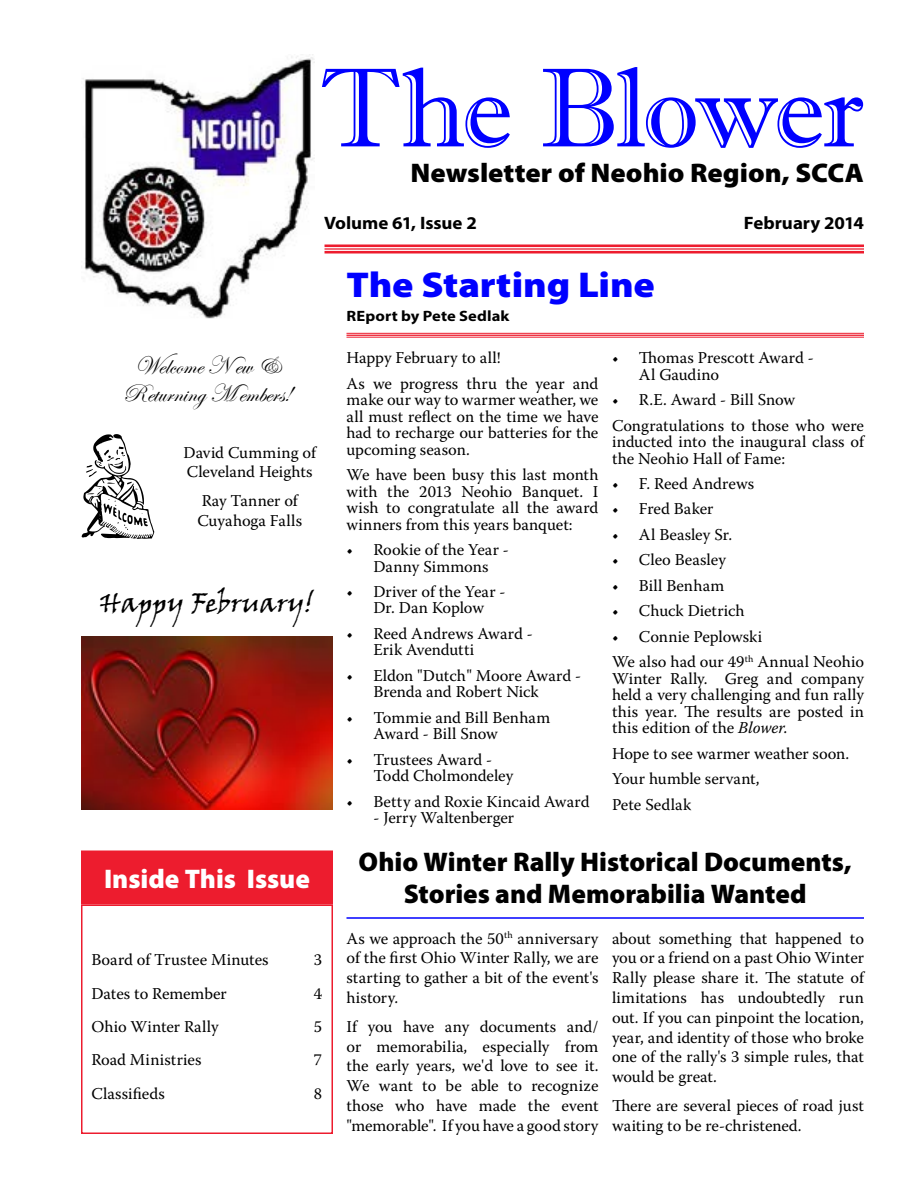
<style>
.page{position:relative;width:918px;height:1188px;background:#fff}
.page>*{position:absolute;margin:0;border:0;box-sizing:border-box;transform-origin:0 0}
.t1{font:112.5px "Imprint MT Shadow";letter-spacing:-.03em;color:#00f}
.t2{font:900 36px "Myriad Pro";letter-spacing:-.005em;color:#00f;scale:1.1 1}
.t3{font:900 27px/32.4px "Myriad Pro";color:#000;text-align:center}
.t4{font:900 27px "Myriad Pro";color:#000;scale:1.05 1}
.t5{font:900 27px "Myriad Pro";color:#fff}
.t6{font:27px "Viner Hand ITC";letter-spacing:-.005em;color:#000}
.t7{font:25.5px/28.5px "Edwardian Script ITC";color:#000;text-align:center}
.t8{font:700 18px "Myriad Pro";letter-spacing:-.005em;color:#000;scale:1.05 1}
.t9{font:16.5px/19.8px "Warnock Pro";color:#000}
.t10{font:700 15px "Myriad Pro";letter-spacing:.005em;color:#000;scale:1.1 1}
.s1{font-style:italic}
</style>
<div class="page">
<div style="left:81px;top:904px;width:252px;height:230px;border:2px solid #ed1c2e"></div>
<div style="left:82px;top:852px;width:250px;height:51px;background:#ed1c2e"></div>
<div style="left:81px;top:850px;width:252px;height:54px;border:3px solid #ed1c2e"></div>
<hr style="left:325px;top:244px;width:539px;height:3px;background:#ed1c2e">
<hr style="left:325px;top:248px;width:539px;height:2px;background:#ed1c2e">
<hr style="left:325px;top:251px;width:539px;height:3px;background:#ed1c2e">
<hr style="left:346px;top:333px;width:518px;height:1px;background:#ed1c2e">
<hr style="left:346px;top:335px;width:518px;height:1px;background:#ed1c2e">
<hr style="left:346px;top:337px;width:518px;height:1px;background:#ed1c2e">
<img style="left:81px;top:54px;width:233px;height:265px">
<svg style="left:82px;top:434px;width:72px;height:105px"></svg>
<hr style="left:346px;top:917px;width:518px;height:2px;background:#00f">
<img style="left:81px;top:636px;width:252px;height:174px">
<h1 class="t1" style="left:320px;top:42px;width:546px">The Blower</h1>
<h3 class="t4" style="left:411px;top:155px;width:433px">Newsletter of Neohio Region, SCCA</h3>
<p class="t8" style="left:744px;top:211px;width:116px">February 2014</p>
<h2 class="t2" style="left:346px;top:261px;width:282px">The Starting Line</h2>
<p class="t10" style="left:346px;top:306px;width:150px">REport by Pete Sedlak</p>
<p class="t8" style="left:324px;top:211px;width:147px">Volume 61, Issue 2</p>
<h3 class="t7" style="left:122px;top:352px;width:171px">Welcome New &amp;<br>Returning Members!</h3>
<p class="t9" style="left:184px;top:442px;width:134px">David Cumming of<br>Cleveland Heights</p>
<p class="t9" style="left:197px;top:491px;width:106px">Ray Tanner of<br>Cuyahoga Falls</p>
<h3 class="t6" style="left:100px;top:586px;width:216px">Happy February!</h3>
<h3 class="t5" style="left:104px;top:860px;width:207px">Inside This Issue</h3>
<p class="t9" style="left:91px;top:950px;width:179px">Board of Trustee Minutes</p>
<p class="t9" style="left:314px;top:950px;width:10px">3</p>
<p class="t9" style="left:91px;top:983px;width:137px">Dates to Remember</p>
<p class="t9" style="left:314px;top:983px;width:10px">4</p>
<p class="t9" style="left:91px;top:1016px;width:129px">Ohio Winter Rally</p>
<p class="t9" style="left:314px;top:1016px;width:10px">5</p>
<p class="t9" style="left:91px;top:1050px;width:112px">Road Ministries</p>
<p class="t9" style="left:314px;top:1050px;width:10px">7</p>
<p class="t9" style="left:91px;top:1083px;width:75px">Classifieds</p>
<p class="t9" style="left:314px;top:1083px;width:10px">8</p>
<p class="t9" style="left:346px;top:345px;width:253px;line-height:25.5px">Happy February to all!<br>As we progress thru the year and</p>
<p class="t9" style="left:346px;top:391px;width:253px;line-height:16.5px;text-align:justify">make our way to warmer weather, we all must reflect on the time we have had to recharge our batteries for the upcoming season.</p>
<p class="t9" style="left:346px;top:466px;width:254px;line-height:16.5px;text-align:justify">We have been busy this last month with the 2013 Neohio Banquet. I wish to congratulate all the award winners from this years banquet:</p>
<p class="t9" style="left:346px;top:541px;width:164px;line-height:16.5px;text-align:center">• Rookie of the Year -<br>Danny Simmons</p>
<p class="t9" style="left:346px;top:583px;width:161px;line-height:16.5px;text-align:center">• Driver of the Year -<br>Dr. Dan Koplow</p>
<p class="t9" style="left:373px;top:625px;width:161px;line-height:16.5px;text-indent:-27px">• Reed Andrews Award -<br>Erik Avendutti</p>
<p class="t9" style="left:373px;top:667px;width:209px;line-height:16.5px;text-indent:-27px">• Eldon "Dutch" Moore Award -<br>Brenda and Robert Nick</p>
<p class="t9" style="left:373px;top:709px;width:178px;line-height:16.5px;text-indent:-27px">• Tommie and Bill Benham<br>Award - Bill Snow</p>
<p class="t9" style="left:373px;top:751px;width:141px;line-height:16.5px;text-indent:-27px">• Trustees Award -<br>Todd Cholmondeley</p>
<p class="t9" style="left:346px;top:791px;width:245px">• Betty and Roxie Kincaid Award</p>
<p class="t9" style="left:373px;top:808px;width:142px">- Jerry Waltenberger</p>
<p class="t9" style="left:639px;top:349px;width:176px;line-height:16.5px;text-indent:-27px">• Thomas Prescott Award -<br>Al Gaudino</p>
<p class="t9" style="left:612px;top:387px;width:253px;line-height:25.5px">• R.E. Award - Bill Snow<br>Congratulations to those who were</p>
<p class="t9" style="left:612px;top:433px;width:253px;line-height:16.5px">inducted into the inaugural class of the Neohio Hall of Fame:</p>
<p class="t9" style="left:612px;top:473px;width:144px">• F. Reed Andrews</p>
<p class="t9" style="left:612px;top:499px;width:103px">• Fred Baker</p>
<p class="t9" style="left:612px;top:524px;width:122px">• Al Beasley Sr.</p>
<p class="t9" style="left:612px;top:550px;width:115px">• Cleo Beasley</p>
<p class="t9" style="left:612px;top:575px;width:114px">• Bill Benham</p>
<p class="t9" style="left:612px;top:601px;width:134px">• Chuck Dietrich</p>
<p class="t9" style="left:612px;top:623px;width:254px;line-height:25.5px">• Connie Peplowski<br>We also had our 49<sup>th</sup> Annual Neohio</p>
<p class="t9" style="left:612px;top:670px;width:254px;line-height:16.5px;text-align:justify">Winter Rally. Greg and company held a very challenging and fun rally this year. The results are posted in this edition of the <span class="s1">Blower</span>.</p>
<p class="t9" style="left:612px;top:740px;width:239px;line-height:25.5px">Hope to see warmer weather soon.<br>Your humble servant,<br>Pete Sedlak</p>
<h3 class="t3" style="left:359px;top:844px;width:495px">Ohio Winter Rally Historical Documents,<br>Stories and Memorabilia Wanted</h3>
<p class="t9" style="left:346px;top:928px;width:254px;text-align:justify">As we approach the 50<sup>th</sup> anniversary of the first Ohio Winter Rally, we are starting to gather a bit of the event's history.</p>
<p class="t9" style="left:347px;top:1016px;width:254px;text-align:justify">If you have any documents and/ or memorabilia, especially from the early years, we'd love to see it.<br>We want to be able to recognize those who have made the event "memorable". If you have a good story</p>
<p class="t9" style="left:612px;top:928px;width:254px;text-align:justify">about something that happened to you or a friend on a past Ohio Winter Rally please share it. The statute of limitations has undoubtedly run out. If you can pinpoint the location, year, and identity of those who broke one of the rally's 3 simple rules, that would be great.</p>
<p class="t9" style="left:612px;top:1095px;width:254px">There are several pieces of road just waiting to be re-christened.</p>
</div>
